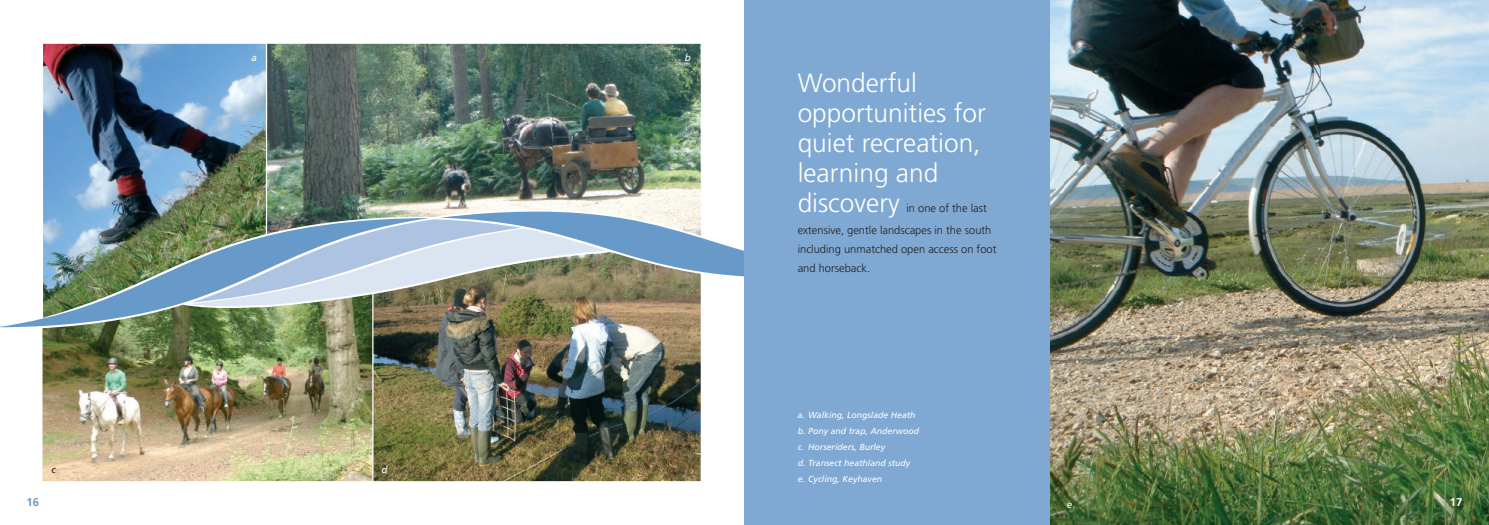
<style>
.page{position:relative;width:1489px;height:525px;background:#fff}
.page>*{position:absolute;margin:0;border:0;box-sizing:border-box;transform-origin:0 0}
.t1{font:300 26.25px/30px "Frutiger";color:#fff}
.t2{font:300 11.25px/22.2px "Frutiger";color:#231f20}
.t3{font:700 11.25px "Frutiger";color:#679ac8}
.t4{font:700 11.25px "Frutiger";color:#fff}
.t5{font:italic 10px "Frutiger";color:#fff}
.t6{font:italic 10px "Frutiger";color:#231f20}
.t7{font:italic 8.75px/16px "Frutiger";color:#fff}
</style>
<div class="page">
<img style="left:44px;top:45px;width:222px;height:163px">
<img style="left:42px;top:332px;width:329px;height:150px">
<img style="left:371px;top:332px;width:330px;height:150px">
<img style="left:268px;top:45px;width:432px;height:163px">
<img style="left:0;top:208px;width:701px;height:124px">
<svg style="left:429px;top:302px;width:177px;height:6px"></svg>
<svg style="left:191px;top:210px;width:553px;height:92px"></svg>
<img style="left:0;top:218px;width:429px;height:109px">
<div style="left:744px;top:0;width:349px;height:524px;background:#7fa8d2"></div>
<img style="left:1050px;top:0;width:438px;height:524px">
<p class="t5" style="left:251px;top:52px;width:7px">a</p>
<p class="t5" style="left:684px;top:52px;width:8px">b</p>
<p class="t6" style="left:51px;top:463px;width:6px">c</p>
<p class="t5" style="left:381px;top:463px;width:8px">d</p>
<h1 class="t1" style="left:797px;top:67px;width:190px">Wonderful opportunities for quiet recreation, learning and discovery</h1>
<p class="t2" style="left:797px;top:196px;width:195px;text-indent:109px">in one of the last extensive, gentle landscapes in the south</p>
<p class="t2" style="left:797px;top:239px;width:200px;line-height:18.8px">including unmatched open access on foot and horseback.</p>
<p class="t7" style="left:797px;top:407px;width:123px">a. Walking, Longslade Heath b. Pony and trap, Anderwood c. Horseriders, Burley<br>d. Transect heathland study e. Cycling, Keyhaven</p>
<p class="t3" style="left:26px;top:495px;width:13px">16</p>
<p class="t5" style="left:1066px;top:498px;width:7px">e</p>
<p class="t4" style="left:1449px;top:495px;width:13px">17</p>
</div>
